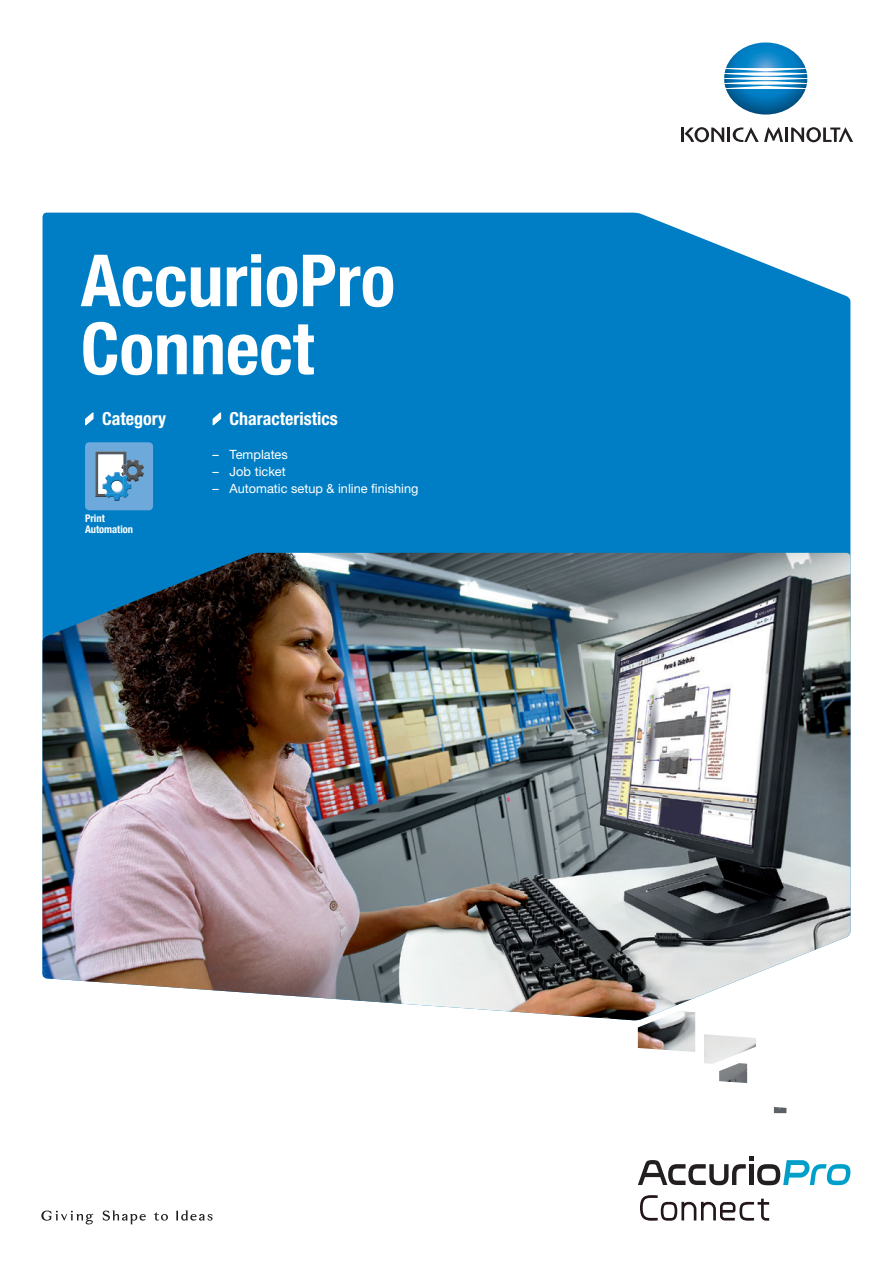
<style>
.page{position:relative;width:893px;height:1263px;background:#fff}
.page>*{position:absolute;margin:0;border:0;box-sizing:border-box;transform-origin:0 0}
.t1{font:700 condensed 72px/68.1px "Helvetica Neue LTW1 G";color:#fff}
.t2{font:700 condensed 18px "Helvetica Neue LTW1 G";color:#fff}
.t3{font:12.75px "Helvetica Neue LTW1 G";color:#fff}
.t4{font:700 condensed 10.5px/10.5px "Helvetica Neue LTW1 G";color:#fff}
</style>
<div class="page">
<div style="left:43px;top:213px;width:807px;height:340px;background:#007ec5"></div>
<img style="left:724px;top:42px;width:83px;height:73px">
<hr style="left:785px;top:128px;width:3px;height:14px;background:#231f20">
<svg style="left:791px;top:127px;width:62px;height:15px"></svg>
<svg style="left:681px;top:127px;width:102px;height:15px"></svg>
<svg style="left:103px;top:1210px;width:43px;height:14px"></svg>
<svg style="left:176px;top:1210px;width:37px;height:10px"></svg>
<svg style="left:41px;top:1210px;width:52px;height:14px"></svg>
<svg style="left:154px;top:1212px;width:14px;height:9px"></svg>
<img style="left:43px;top:553px;width:807px;height:467px">
<svg style="left:85px;top:412px;width:9px;height:13px"></svg>
<svg style="left:213px;top:412px;width:8px;height:13px"></svg>
<img style="left:638px;top:1011px;width:148px;height:102px">
<svg style="left:638px;top:1156px;width:213px;height:29px"></svg>
<svg style="left:640px;top:1195px;width:129px;height:26px"></svg>
<div style="left:85px;top:442px;width:68px;height:68px;background:#6da9db;border-radius:4px"></div>
<img style="left:95px;top:451px;width:31px;height:3px">
<img style="left:139px;top:464px;width:5px;height:13px">
<svg style="left:95px;top:454px;width:44px;height:47px"></svg>
<h1 class="t1" style="left:81px;top:247px;width:316px">AccurioPro<br>Connect</h1>
<h2 class="t2" style="left:102px;top:408px;width:65px">Category</h2>
<h2 class="t2" style="left:230px;top:408px;width:110px">Characteristics</h2>
<p class="t4" style="left:85px;top:513px;width:50px">Print<br>Automation</p>
<p class="t3" style="left:213px;top:447px;width:77px">– Templates</p>
<p class="t3" style="left:213px;top:464px;width:75px">– Job ticket</p>
<p class="t3" style="left:213px;top:481px;width:207px">– Automatic setup &amp; inline finishing</p>
</div>
